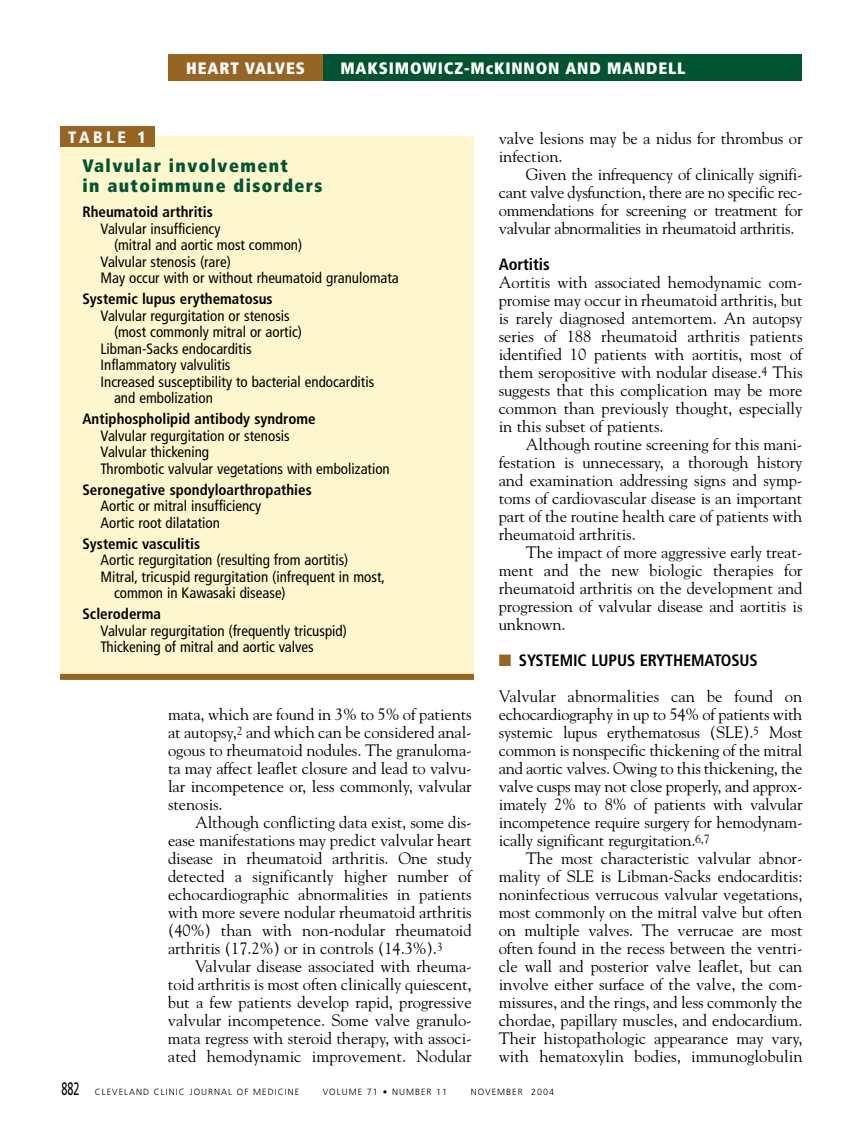
<style>
.page{position:relative;width:864px;height:1134px;background:#fff}
.page>*{position:absolute;margin:0;border:0;box-sizing:border-box;transform-origin:0 0}
.t1{font:900 condensed 18px/19.5px "Frutiger";letter-spacing:.08em;color:#015432}
.t2{font:16.5px/18px "Goudy";letter-spacing:-.005em;color:#000;text-align:justify}
.t3{font:900 condensed 16.5px "Frutiger";letter-spacing:.05em;color:#fff}
.t4{font:700 condensed 16.5px "Frutiger";letter-spacing:-.005em;color:#000}
.t5{font:900 condensed 16.5px "Frutiger";letter-spacing:.21em;color:#fff}
.t6{font:condensed 15px/16.5px "Frutiger";color:#000}
.t7{font:700 condensed 15px "Frutiger";color:#000}
.t8{font:300 9px "Frutiger";letter-spacing:.11em;color:#000}
.s1{color:#976422}
.s2{font-weight:400;font-size:18px}
</style>
<div class="page">
<div style="left:322px;top:54px;width:480px;height:27px;background:#015432"></div>
<div style="left:168px;top:54px;width:155px;height:27px;background:#976422"></div>
<div style="left:60px;top:136px;width:414px;height:542px;background:#fef7ce"></div>
<div style="left:60px;top:126px;width:94px;height:21px;background:#976422"></div>
<div style="left:60px;top:674px;width:414px;height:6px;background:#976422"></div>
<p class="t3" style="left:186px;top:61px;width:120px">HEART VALVES</p>
<p class="t3" style="left:340px;top:61px;width:347px">MAKSIMOWICZ-McKINNON AND MANDELL</p>
<p class="t5" style="left:68px;top:130px;width:79px">TABLE 1</p>
<p class="t1" style="left:82px;top:158px;width:242px">Valvular involvement<br>in autoimmune disorders</p>
<p class="t7" style="left:82px;top:206px;width:132px">Rheumatoid arthritis</p>
<p class="t6" style="left:100px;top:222px;width:122px">Valvular insufficiency</p>
<p class="t6" style="left:114px;top:238px;width:190px">(mitral and aortic most common)</p>
<p class="t6" style="left:100px;top:255px;width:132px">Valvular stenosis (rare)</p>
<p class="t6" style="left:100px;top:271px;width:300px">May occur with or without rheumatoid granulomata</p>
<p class="t7" style="left:82px;top:293px;width:192px">Systemic lupus erythematosus</p>
<p class="t6" style="left:100px;top:309px;width:191px">Valvular regurgitation or stenosis</p>
<p class="t6" style="left:114px;top:325px;width:190px">(most commonly mitral or aortic)</p>
<p class="t6" style="left:100px;top:342px;width:153px">Libman-Sacks endocarditis</p>
<p class="t6" style="left:100px;top:358px;width:132px">Inflammatory valvulitis</p>
<p class="t6" style="left:100px;top:375px;width:275px">Increased susceptibility to bacterial endocarditis</p>
<p class="t6" style="left:114px;top:391px;width:100px">and embolization</p>
<p class="t7" style="left:83px;top:413px;width:235px">Antiphospholipid antibody syndrome</p>
<p class="t6" style="left:100px;top:429px;width:291px">Valvular regurgitation or stenosis<br>Valvular thickening<br>Thrombotic valvular vegetations with embolization</p>
<p class="t7" style="left:83px;top:484px;width:231px">Seronegative spondyloarthropathies</p>
<p class="t6" style="left:100px;top:499px;width:162px">Aortic or mitral insufficiency<br>Aortic root dilatation</p>
<p class="t7" style="left:83px;top:538px;width:119px">Systemic vasculitis</p>
<p class="t6" style="left:100px;top:553px;width:249px">Aortic regurgitation (resulting from aortitis)</p>
<p class="t6" style="left:100px;top:570px;width:286px">Mitral, tricuspid regurgitation (infrequent in most,</p>
<p class="t6" style="left:114px;top:586px;width:173px">common in Kawasaki disease)</p>
<p class="t7" style="left:83px;top:608px;width:80px">Scleroderma</p>
<p class="t6" style="left:101px;top:624px;width:248px">Valvular regurgitation (frequently tricuspid)<br>Thickening of mitral and aortic valves</p>
<p class="t2" style="left:168px;top:707px;width:305px">mata, which are found in 3% to 5% of patients at autopsy,<sup>2</sup> and which can be considered anal&shy;ogous to rheumatoid nodules. The granuloma&shy;ta may affect leaflet closure and lead to valvu&shy;lar incompetence or, less commonly, valvular stenosis.</p>
<p class="t2" style="left:168px;top:815px;width:305px;text-indent:27px">Although conflicting data exist, some dis&shy;ease manifestations may predict valvular heart disease in rheumatoid arthritis. One study detected a significantly higher number of echocardiographic abnormalities in patients with more severe nodular rheumatoid arthritis (40%) than with non-nodular rheumatoid arthritis (17.2%) or in controls (14.3%).<sup>3</sup></p>
<p class="t2" style="left:168px;top:959px;width:305px;text-indent:27px">Valvular disease associated with rheuma&shy;toid arthritis is most often clinically quiescent, but a few patients develop rapid, progressive valvular incompetence. Some valve granulo&shy;mata regress with steroid therapy, with associ&shy;ated hemodynamic improvement. Nodular</p>
<p class="t2" style="left:499px;top:131px;width:305px">valve lesions may be a nidus for thrombus or infection.</p>
<p class="t2" style="left:499px;top:167px;width:305px;text-indent:27px">Given the infrequency of clinically signifi&shy;cant valve dysfunction, there are no specific rec&shy;ommendations for screening or treatment for valvular abnormalities in rheumatoid arthritis.</p>
<p class="t4" style="left:499px;top:258px;width:53px">Aortitis</p>
<p class="t2" style="left:499px;top:275px;width:305px">Aortitis with associated hemodynamic com&shy;promise may occur in rheumatoid arthritis, but is rarely diagnosed antemortem. An autopsy series of 188 rheumatoid arthritis patients identified 10 patients with aortitis, most of them seropositive with nodular disease.<sup>4</sup> This suggests that this complication may be more common than previously thought, especially in this subset of patients.</p>
<p class="t2" style="left:499px;top:437px;width:305px;text-indent:27px">Although routine screening for this mani&shy;festation is unnecessary, a thorough history and examination addressing signs and symp&shy;toms of cardiovascular disease is an important part of the routine health care of patients with rheumatoid arthritis.</p>
<p class="t2" style="left:499px;top:545px;width:305px;text-indent:27px">The impact of more aggressive early treat&shy;ment and the new biologic therapies for rheumatoid arthritis on the development and progression of valvular disease and aortitis is unknown.</p>
<p class="t4" style="left:499px;top:654px;width:261px"><span class="s1">■</span> SYSTEMIC LUPUS ERYTHEMATOSUS</p>
<p class="t2" style="left:499px;top:689px;width:305px">Valvular abnormalities can be found on echocardiography in up to 54% of patients with systemic lupus erythematosus (SLE).<sup>5</sup> Most common is nonspecific thickening of the mitral and aortic valves. Owing to this thickening, the valve cusps may not close properly, and approx&shy;imately 2% to 8% of patients with valvular incompetence require surgery for hemodynam&shy;ically significant regurgitation.<sup>6,7</sup></p>
<p class="t2" style="left:499px;top:851px;width:305px;text-indent:27px">The most characteristic valvular abnor&shy;mality of SLE is Libman-Sacks endocarditis: noninfectious verrucous valvular vegetations, most commonly on the mitral valve but often on multiple valves. The verrucae are most often found in the recess between the ventri&shy;cle wall and posterior valve leaflet, but can involve either surface of the valve, the com&shy;missures, and the rings, and less commonly the chordae, papillary muscles, and endocardium.<br>Their histopathologic appearance may vary, with hematoxylin bodies, immunoglobulin</p>
<p class="t8" style="left:62px;top:1088px;width:239px"><span class="s2">882</span> CLEVELAND CLINIC JOURNAL OF MEDICINE</p>
<p class="t8" style="left:323px;top:1088px;width:126px">VOLUME 71 • NUMBER 11</p>
<p class="t8" style="left:471px;top:1088px;width:85px">NOVEMBER 2004</p>
</div>
